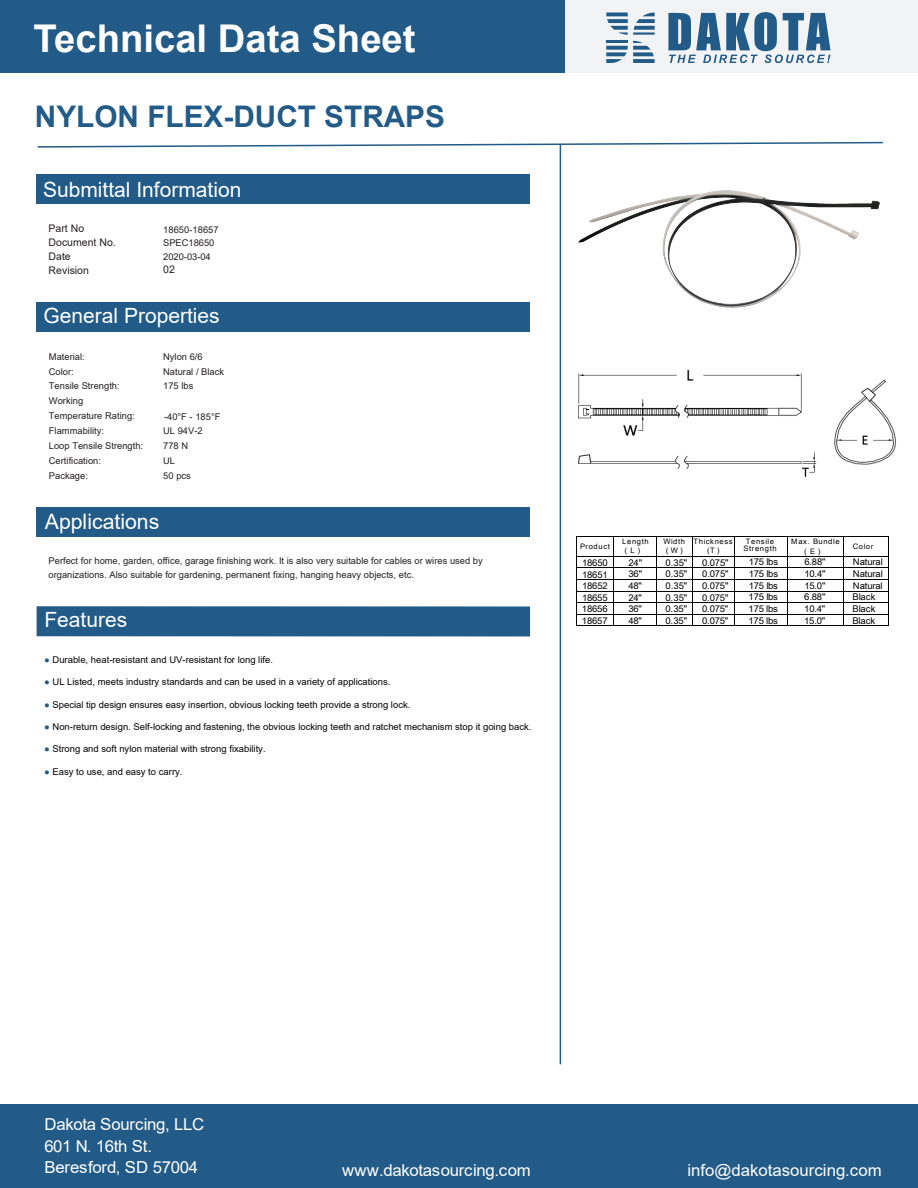
<style>
.page{position:relative;width:918px;height:1188px;background:#fff}
.page>*{position:absolute;margin:0;border:0;box-sizing:border-box;transform-origin:0 0}
.t1{font:700 38.25px "Arial";color:#fff}
.t2{font:700 29.7px "Arial";color:#225b87}
.t3{font:21.3px "Arial";color:#fff}
.t4{font:21px "Arial";color:#fff}
.t5{font:16.5px/21.5px "Arial";letter-spacing:-.005em;color:#fff}
.t6{font:10.5px/13.8px "Arial";letter-spacing:.005em;color:#231f20}
.t7{font:9.3px "Arial";color:#030303}
.t8{font:9.3px/15px "Arial";letter-spacing:.005em;color:#231f20}
.t9{font:9.3px "Arial Unicode MS";letter-spacing:-.02em;color:#030303}
.t10{font:7.5px/9px "Arial Unicode MS";letter-spacing:.085em;color:#030303}
.s1{color:#225b87}
</style>
<div class="page">
<img style="left:559px;top:346px;width:337px;height:175px">
<img style="left:578px;top:190px;width:301px;height:117px">
<div style="left:36px;top:174px;width:494px;height:30px;background:#225b87"></div>
<div style="left:36px;top:302px;width:494px;height:30px;background:#225b87"></div>
<div style="left:36px;top:507px;width:494px;height:30px;background:#225b87"></div>
<div style="left:564px;top:0;width:354px;height:72px;background:#f2f3f4"></div>
<div style="left:0;top:1104px;width:918px;height:84px;background:#225b87"></div>
<div style="left:0;top:0;width:564px;height:72px;background:#225b87"></div>
<svg style="left:606px;top:41px;width:49px;height:22px"></svg>
<hr style="left:606px;top:41px;width:22px;height:2px;background:#225b87">
<svg style="left:606px;top:12px;width:49px;height:23px"></svg>
<svg style="left:668px;top:12px;width:163px;height:51px"></svg>
<hr style="left:560px;top:144px;width:1px;height:920px;background:#225b87">
<svg style="left:37px;top:141px;width:846px;height:7px"></svg>
<div style="left:37px;top:606px;width:493px;height:30px;background:#225b87"></div>
<hr style="left:577px;top:536px;width:311px;height:1px;background:#030303">
<hr style="left:577px;top:556px;width:311px;height:1px;background:#030303">
<hr style="left:577px;top:568px;width:311px;height:1px;background:#030303">
<hr style="left:577px;top:579px;width:311px;height:1px;background:#030303">
<hr style="left:577px;top:591px;width:311px;height:1px;background:#030303">
<hr style="left:577px;top:603px;width:311px;height:1px;background:#030303">
<hr style="left:577px;top:614px;width:311px;height:1px;background:#030303">
<hr style="left:576px;top:537px;width:1px;height:89px;background:#030303">
<hr style="left:613px;top:536px;width:1px;height:90px;background:#030303">
<hr style="left:656px;top:536px;width:1px;height:90px;background:#030303">
<hr style="left:692px;top:536px;width:1px;height:90px;background:#030303">
<hr style="left:734px;top:536px;width:1px;height:90px;background:#030303">
<hr style="left:787px;top:536px;width:1px;height:90px;background:#030303">
<hr style="left:843px;top:536px;width:1px;height:90px;background:#030303">
<hr style="left:577px;top:625px;width:311px;height:1px;background:#030303">
<hr style="left:888px;top:537px;width:1px;height:88px;background:#030303">
<h1 class="t1" style="left:34px;top:12px;width:384px">Technical Data Sheet</h1>
<h2 class="t2" style="left:35px;top:96px;width:412px">NYLON FLEX-DUCT STRAPS</h2>
<h3 class="t4" style="left:43px;top:175px;width:200px">Submittal Information</h3>
<p class="t6" style="left:49px;top:221px;width:69px">Part No<br>Document No.<br>Date<br>Revision</p>
<p class="t8" style="left:163px;top:222px;width:57px">18650-18657</p>
<p class="t8" style="left:163px;top:235px;width:53px">SPEC18650</p>
<p class="t8" style="left:163px;top:249px;width:49px">2020-03-04</p>
<p class="t6" style="left:163px;top:262px;width:13px">02</p>
<h3 class="t4" style="left:44px;top:301px;width:178px">General Properties</h3>
<p class="t8" style="left:49px;top:349px;width:37px">Material:<br>Color:</p>
<p class="t8" style="left:163px;top:349px;width:62px;line-height:14.5px">Nylon 6/6<br>Natural / Black</p>
<p class="t8" style="left:49px;top:379px;width:72px">Tensile Strength:</p>
<p class="t8" style="left:163px;top:379px;width:32px">175 lbs</p>
<p class="t8" style="left:49px;top:409px;width:87px">Temperature Rating:</p>
<p class="t8" style="left:164px;top:409px;width:58px">-40°F - 185°F</p>
<p class="t8" style="left:49px;top:424px;width:96px">Flammability:<br>Loop Tensile Strength:</p>
<p class="t8" style="left:163px;top:424px;width:41px">UL 94V-2<br>778 N</p>
<p class="t8" style="left:49px;top:453px;width:54px">Certification:</p>
<p class="t8" style="left:163px;top:453px;width:13px">UL</p>
<p class="t8" style="left:49px;top:468px;width:41px">Package:</p>
<p class="t8" style="left:163px;top:468px;width:29px">50 pcs</p>
<p class="t8" style="left:49px;top:394px;width:36px">Working</p>
<h3 class="t3" style="left:45px;top:507px;width:116px">Applications</h3>
<p class="t8" style="left:49px;top:554px;width:436px;line-height:14.2px">Perfect for home, garden, office, garage finishing work. It is also very suitable for cables or wires used by organizations. Also suitable for gardening, permanent fixing, hanging heavy objects, etc.</p>
<h3 class="t4" style="left:44px;top:606px;width:84px">Features</h3>
<p class="t7" style="left:44px;top:653px;width:231px"><span class="s1">●</span> Durable, heat-resistant and UV-resistant for long life.</p>
<p class="t7" style="left:44px;top:676px;width:348px"><span class="s1">●</span> UL Listed, meets industry standards and can be used in a variety of applications.</p>
<p class="t7" style="left:44px;top:698px;width:368px"><span class="s1">●</span> Special tip design ensures easy insertion, obvious locking teeth provide a strong lock.</p>
<p class="t7" style="left:44px;top:720px;width:489px"><span class="s1">●</span> Non-return design. Self-locking and fastening, the obvious locking teeth and ratchet mechanism stop it going back.</p>
<p class="t7" style="left:44px;top:743px;width:223px"><span class="s1">●</span> Strong and soft nylon material with strong fixability.</p>
<p class="t7" style="left:44px;top:765px;width:140px"><span class="s1">●</span> Easy to use, and easy to carry.</p>
<p class="t10" style="left:580px;top:542px;width:31px">Product</p>
<p class="t10" style="left:622px;top:537px;width:28px">Length（L）</p>
<p class="t10" style="left:663px;top:537px;width:23px">Width（W）</p>
<p class="t10" style="left:693px;top:537px;width:41px;text-align:center">Thickness (T )</p>
<p class="t10" style="left:744px;top:538px;width:35px;line-height:7.1px">Tensile<br>Strength</p>
<p class="t10" style="left:802px;top:537px;width:39px;text-indent:-11px">Max. Bundle（E）</p>
<p class="t10" style="left:853px;top:542px;width:22px">Color</p>
<p class="t9" style="left:582px;top:556px;width:27px">18650</p>
<p class="t9" style="left:629px;top:556px;width:15px">24"</p>
<p class="t9" style="left:666px;top:556px;width:23px">0.35"</p>
<p class="t9" style="left:702px;top:556px;width:28px">0.075"</p>
<p class="t9" style="left:749px;top:555px;width:31px">175 lbs</p>
<p class="t9" style="left:804px;top:555px;width:23px">6.88"</p>
<p class="t9" style="left:853px;top:555px;width:31px">Natural</p>
<p class="t9" style="left:582px;top:568px;width:27px">18651</p>
<p class="t9" style="left:628px;top:567px;width:15px">36"</p>
<p class="t9" style="left:666px;top:567px;width:23px">0.35"</p>
<p class="t9" style="left:702px;top:567px;width:28px">0.075"</p>
<p class="t9" style="left:749px;top:567px;width:31px">175 lbs</p>
<p class="t9" style="left:804px;top:567px;width:23px">10.4"</p>
<p class="t9" style="left:853px;top:567px;width:31px">Natural</p>
<p class="t9" style="left:582px;top:579px;width:27px">18652</p>
<p class="t9" style="left:628px;top:579px;width:15px">48"</p>
<p class="t9" style="left:666px;top:579px;width:23px">0.35"</p>
<p class="t9" style="left:702px;top:579px;width:28px">0.075"</p>
<p class="t9" style="left:749px;top:579px;width:31px">175 lbs</p>
<p class="t9" style="left:804px;top:579px;width:23px">15.0"</p>
<p class="t9" style="left:853px;top:579px;width:31px">Natural</p>
<p class="t9" style="left:582px;top:591px;width:27px">18655</p>
<p class="t9" style="left:628px;top:591px;width:15px">24"</p>
<p class="t9" style="left:666px;top:591px;width:23px">0.35"</p>
<p class="t9" style="left:702px;top:591px;width:28px">0.075"</p>
<p class="t9" style="left:749px;top:590px;width:31px">175 lbs</p>
<p class="t9" style="left:804px;top:590px;width:23px">6.88"</p>
<p class="t9" style="left:852px;top:590px;width:25px">Black</p>
<p class="t9" style="left:582px;top:602px;width:27px">18656</p>
<p class="t9" style="left:628px;top:602px;width:15px">36"</p>
<p class="t9" style="left:666px;top:602px;width:23px">0.35"</p>
<p class="t9" style="left:702px;top:602px;width:28px">0.075"</p>
<p class="t9" style="left:749px;top:602px;width:31px">175 lbs</p>
<p class="t9" style="left:804px;top:602px;width:23px">10.4"</p>
<p class="t9" style="left:852px;top:602px;width:25px">Black</p>
<p class="t9" style="left:582px;top:614px;width:27px">18657</p>
<p class="t9" style="left:628px;top:614px;width:15px">48"</p>
<p class="t9" style="left:665px;top:614px;width:23px">0.35"</p>
<p class="t9" style="left:702px;top:614px;width:28px">0.075"</p>
<p class="t9" style="left:749px;top:614px;width:31px">175 lbs</p>
<p class="t9" style="left:804px;top:614px;width:23px">15.0"</p>
<p class="t9" style="left:852px;top:614px;width:25px">Black</p>
<h3 class="t5" style="left:44px;top:1114px;width:161px">Dakota Sourcing, LLC<br>601 N. 16th St.<br>Beresford, SD 57004</h3>
<h3 class="t5" style="left:342px;top:1159px;width:190px">www.dakotasourcing.com</h3>
<h3 class="t5" style="left:687px;top:1159px;width:196px">info@dakotasourcing.com</h3>
</div>
